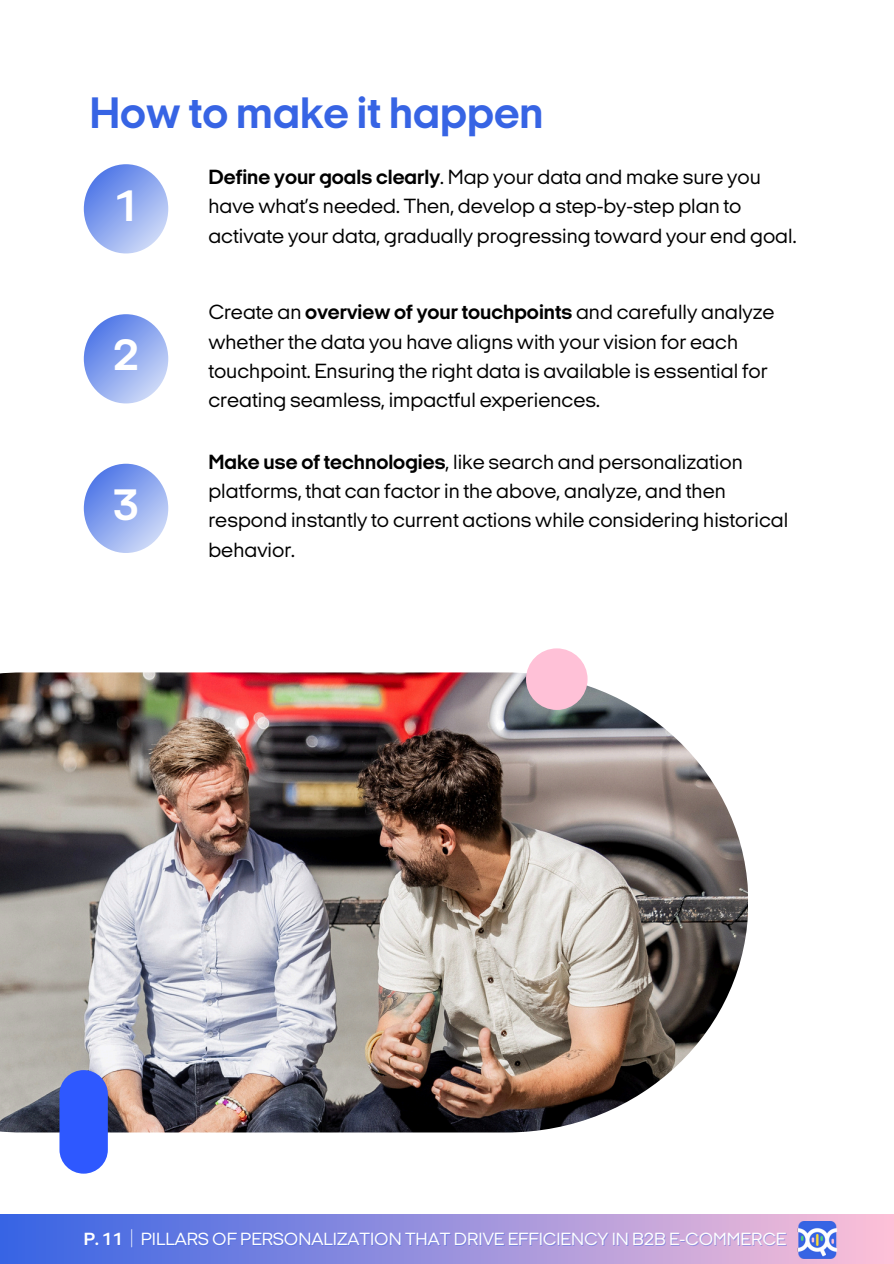
<style>
.page{position:relative;width:894px;height:1264px;background:#fff}
.page>*{position:absolute;margin:0;border:0;box-sizing:border-box;transform-origin:0 0}
.t1{font:700 45px "Italian Plate No 2 Expanded";color:#3764e4}
.t2{font:700 45px "Italian Plate No 2 Expanded";color:#fff}
.t3{font:21px/29.2px "Italian Plate No 2 Expanded";color:#000}
.t4{font:18px "Italian Plate No 2 Expanded";color:#fff}
.s1{font-weight:700}
.s2{font-weight:700;color:rgb(55 100 228/.4)}
.s3{font-family:"Noto Sans CJ Ksc"}
</style>
<div class="page">
<svg style="left:84px;top:164px;width:84px;height:89px;background:#8ea8ef"></svg>
<svg style="left:84px;top:314px;width:84px;height:89px;background:#8ea8ef"></svg>
<svg style="left:84px;top:464px;width:84px;height:89px;background:#8ea8ef"></svg>
<div style="left:0;top:1214px;width:893px;height:49px;background:linear-gradient(to right,#3865e4,#f9bed7)"></div>
<img style="left:792px;top:1221px;width:48px;height:37px">
<img style="left:0;top:672px;width:747px;height:460px">
<div style="left:59px;top:1070px;width:49px;height:103px;background:#2e58ff;border-radius:24px"></div>
<div style="left:526px;top:648px;width:61px;height:62px;background:#ffc1d7;border-radius:50%"></div>
<h2 class="t1" style="left:89px;top:94px;width:455px">How to make it happen</h2>
<p class="t3" style="left:208px;top:164px;width:589px"><span class="s1">Define your goals clearly</span>. Map your data and make sure you have what’s needed. Then, develop a step-by-step plan to activate your data, gradually progressing toward your end goal.</p>
<h1 class="t2" style="left:113px;top:187px;width:27px">1</h1>
<p class="t2" style="left:113px;top:337px;width:27px">2</p>
<h2 class="t2" style="left:113px;top:486px;width:27px">3</h2>
<h2 class="t3" style="left:208px;top:299px;width:567px">Create an <span class="s1">overview of your touchpoints</span> and carefully analyze whether the data you have aligns with your vision for each touchpoint. Ensuring the right data is available is essential for creating seamless, impactful experiences.</h2>
<p class="t3" style="left:208px;top:449px;width:581px"><span class="s1">Make use of technologies</span>, like search and personalization platforms, that can factor in the above, analyze, and then respond instantly to current actions while considering historical behavior.</p>
<p class="t4" style="left:85px;top:1231px;width:703px"><span class="s2">P. 11</span><span class="s3">│</span>PILLARS OF PERSONALIZATION THAT DRIVE EFFICIENCY IN B2B E-COMMERCE</p>
</div>
